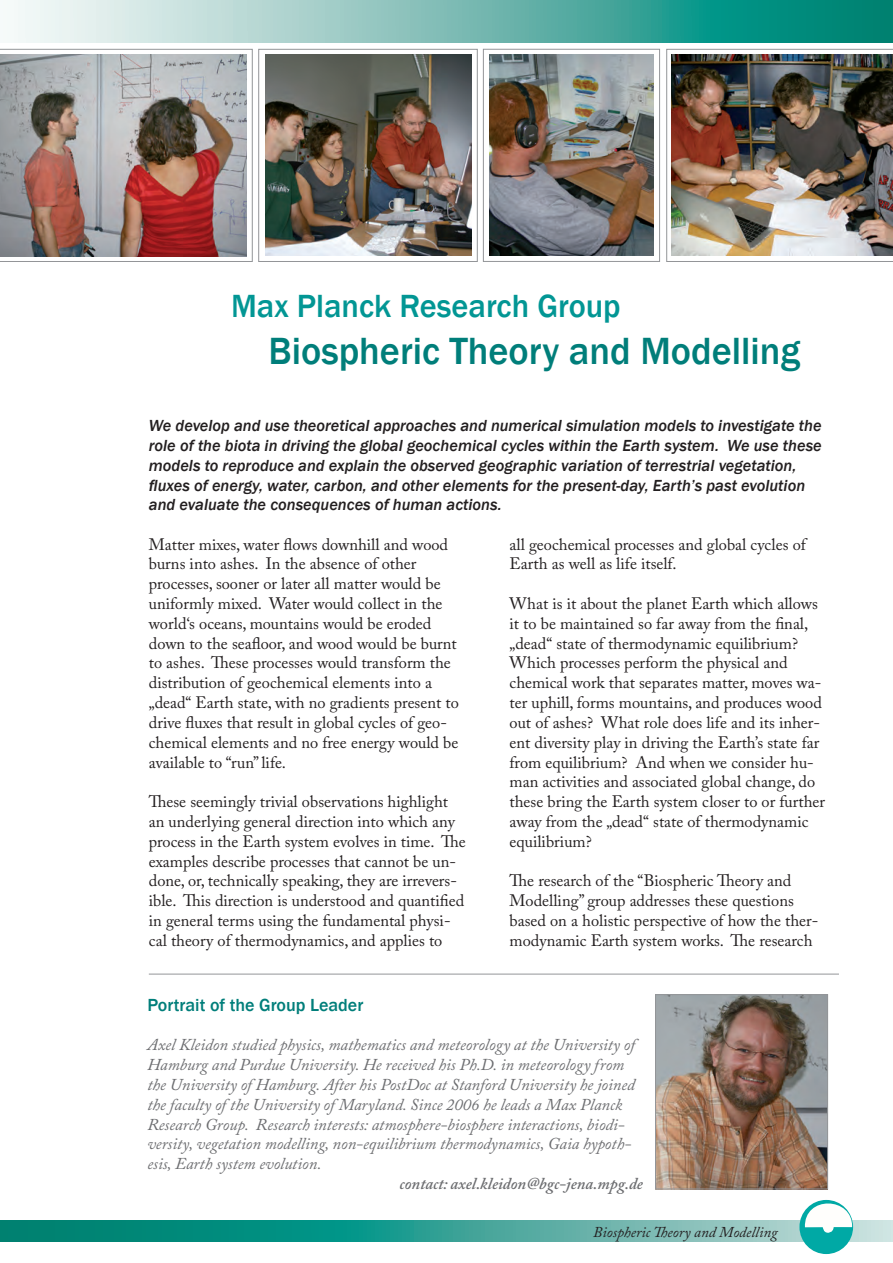
<style>
.page{position:relative;width:893px;height:1263px;background:#fff}
.page>*{position:absolute;margin:0;border:0;box-sizing:border-box;transform-origin:0 0}
.t1{font:500 39px "Franklin Gothic";color:#007e7a}
.t2{font:500 33px "Franklin Gothic";color:#029694}
.t3{font:500 18px "Franklin Gothic";color:#007e7a}
.t4{font:16.5px/19.8px "Adobe Caslon Pro";color:#231f20}
.t5{font:italic 16.5px/19.8px "Adobe Caslon Pro";color:#6c6d70}
.t6{font:italic 500 16.5px/19.8px "Franklin Gothic";color:#231f20}
.t7{font:italic 600 16.5px "Adobe Caslon Pro";color:#6c6d70}
.t8{font:italic 15px "Adobe Caslon Pro";color:#231f20}
</style>
<div class="page">
<svg style="left:0;top:1220px;width:893px;height:22px;background:#3da398"></svg>
<svg style="left:799px;top:1199px;width:54px;height:55px"></svg>
<img style="left:657px;top:996px;width:169px;height:191px">
<div style="left:655px;top:994px;width:173px;height:195px;border:1px solid #939598"></div>
<img style="left:265px;top:54px;width:206px;height:202px">
<img style="left:489px;top:54px;width:164px;height:202px">
<hr style="left:149px;top:974px;width:690px;height:1px;background:#939598">
<div style="left:483px;top:49px;width:177px;height:213px;border:1px solid #939598"></div>
<div style="left:258px;top:49px;width:220px;height:213px;border:1px solid #939598"></div>
<img style="left:666px;top:49px;width:227px;height:213px">
<img style="left:0;top:49px;width:253px;height:213px">
<svg style="left:14px;top:0;width:879px;height:43px;background:#73bbb3"></svg>
<h2 class="t2" style="left:231px;top:285px;width:391px">Max Planck Research Group</h2>
<h1 class="t1" style="left:269px;top:326px;width:533px">Biospheric Theory and Modelling</h1>
<p class="t6" style="left:149px;top:416px;width:674px">We develop and use theoretical approaches and numerical simulation models to investigate the role of the biota in driving the global geochemical cycles within the Earth system. We use these models to reproduce and explain the observed geographic variation of terrestrial vegetation, fluxes of energy, water, carbon, and other elements for the present-day, Earth’s past evolution and evaluate the consequences of human actions.</p>
<p class="t4" style="left:149px;top:534px;width:311px">Matter mixes, water flows downhill and wood burns into ashes. In the absence of other processes, sooner or later all matter would be uniformly mixed. Water would collect in the world‘s oceans, mountains would be eroded down to the seafloor, and wood would be burnt to ashes. These processes would transform the distribution of geochemical elements into a „dead“ Earth state, with no gradients present to drive fluxes that result in global cycles of geo&shy;chemical elements and no free energy would be available to “run” life.</p>
<p class="t4" style="left:149px;top:791px;width:318px">These seemingly trivial observations highlight an underlying general direction into which any process in the Earth system evolves in time. The examples describe processes that cannot be un&shy;done, or, technically speaking, they are irrevers&shy;ible. This direction is understood and quantified in general terms using the fundamental physi&shy;cal theory of thermodynamics, and applies to</p>
<p class="t4" style="left:510px;top:534px;width:298px">all geochemical processes and global cycles of<br>Earth as well as life itself.</p>
<p class="t4" style="left:510px;top:593px;width:317px">What is it about the planet Earth which allows it to be maintained so far away from the final, „dead“ state of thermodynamic equilibrium?<br>Which processes perform the physical and chemical work that separates matter, moves wa&shy;ter uphill, forms mountains, and produces wood out of ashes? What role does life and its inher&shy;ent diversity play in driving the Earth’s state far from equilibrium? And when we consider hu&shy;man activities and associated global change, do these bring the Earth system closer to or further away from the „dead“ state of thermodynamic equilibrium?</p>
<p class="t4" style="left:510px;top:871px;width:310px">The research of the “Biospheric Theory and Modelling” group addresses these questions based on a holistic perspective of how the ther&shy;modynamic Earth system works. The research</p>
<p class="t3" style="left:147px;top:993px;width:217px">Portrait of the Group Leader</p>
<p class="t5" style="left:147px;top:1035px;width:489px">Axel Kleidon studied physics, mathematics and meteorology at the University of Hamburg and Purdue University. He received his Ph.D. in meteorology from the University of Hamburg. After his PostDoc at Stanford University he joined the faculty of the University of Maryland. Since 2006 he leads a Max Planck Research Group. Research interests: atmosphere-biosphere interactions, biodi&shy;versity, vegetation modelling, non-equilibrium thermodynamics, Gaia hypoth&shy;esis, Earth system evolution.</p>
<p class="t7" style="left:400px;top:1173px;width:245px">contact: axel.kleidon@bgc-jena.mpg.de</p>
<p class="t8" style="left:593px;top:1223px;width:186px">Biospheric Theory and Modelling</p>
</div>
